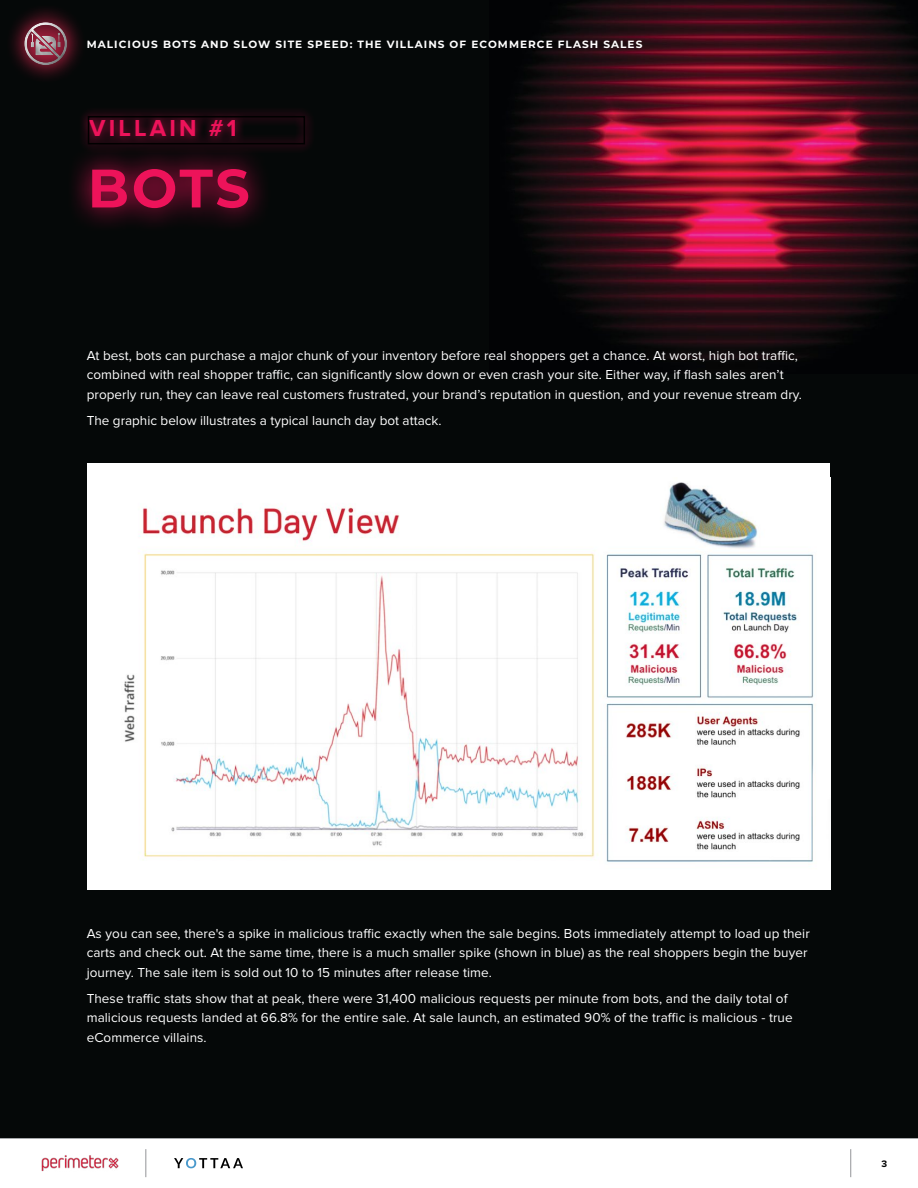
<style>
.page{position:relative;width:918px;height:1188px;background:#fff}
.page>*{position:absolute;margin:0;border:0;box-sizing:border-box;transform-origin:0 0}
.t1{font:700 54px "Montserrat";color:#ed135a}
.t2{font:700 24px "Proxima Nova";letter-spacing:.13em;color:#ed135a}
.t3{font:13.5px/19.5px "Proxima Nova";letter-spacing:.005em;color:#fff}
.t4{font:700 10.5px "Montserrat";letter-spacing:.1em;color:#fff}
.t5{font:700 9.75px "Proxima Nova";color:#000}
</style>
<div class="page">
<svg style="left:174px;top:1158px;width:69px;height:10px"></svg>
<svg style="left:146px;top:1149px;width:1px;height:28px"></svg>
<svg style="left:850px;top:1149px;width:1px;height:28px"></svg>
<hr style="left:0;top:1138px;width:918px;height:1px;background:#939598">
<img style="left:41px;top:1155px;width:78px;height:17px">
<div style="left:0;top:0;width:918px;height:1138px;background:#050808"></div>
<img style="left:513px;top:0;width:405px;height:360px">
<svg style="left:73px;top:154px;width:190px;height:71px"></svg>
<div style="left:88px;top:464px;width:742px;height:425px;background:#fff"></div>
<img style="left:124px;top:482px;width:690px;height:380px">
<div style="left:5px;top:3px;width:82px;height:82px;background:#e22751;opacity:.75"></div>
<div style="left:15px;top:18px;width:61px;height:48px;background:#000;opacity:.38"></div>
<div style="left:78px;top:106px;width:237px;height:48px;background:#ed135a;opacity:.75"></div>
<div style="left:88px;top:116px;width:217px;height:28px;border:2px solid #000"></div>
<p class="t4" style="left:87px;top:36px;width:557px">MALICIOUS BOTS AND SLOW SITE SPEED: THE VILLAINS OF ECOMMERCE FLASH SALES</p>
<h2 class="t2" style="left:89px;top:115px;width:149px">VILLAIN #1</h2>
<h1 class="t1" style="left:88px;top:149px;width:163px">BOTS</h1>
<p class="t3" style="left:87px;top:346px;width:717px">At best, bots can purchase a major chunk of your inventory before real shoppers get a chance. At worst, high bot traffic, combined with real shopper traffic, can significantly slow down or even crash your site. Either way, if flash sales aren’t properly run, they can leave real customers frustrated, your brand’s reputation in question, and your revenue stream dry.</p>
<p class="t3" style="left:87px;top:411px;width:356px">The graphic below illustrates a typical launch day bot attack.</p>
<p class="t3" style="left:87px;top:924px;width:725px">As you can see, there's a spike in malicious traffic exactly when the sale begins. Bots immediately attempt to load up their carts and check out. At the same time, there is a much smaller spike (shown in blue) as the real shoppers begin the buyer journey. The sale item is sold out 10 to 15 minutes after release time.</p>
<p class="t3" style="left:87px;top:989px;width:708px">These traffic stats show that at peak, there were 31,400 malicious requests per minute from bots, and the daily total of malicious requests landed at 66.8% for the entire sale. At sale launch, an estimated 90% of the traffic is malicious - true eCommerce villains.</p>
<p class="t5" style="left:881px;top:1158px;width:7px">3</p>
</div>
